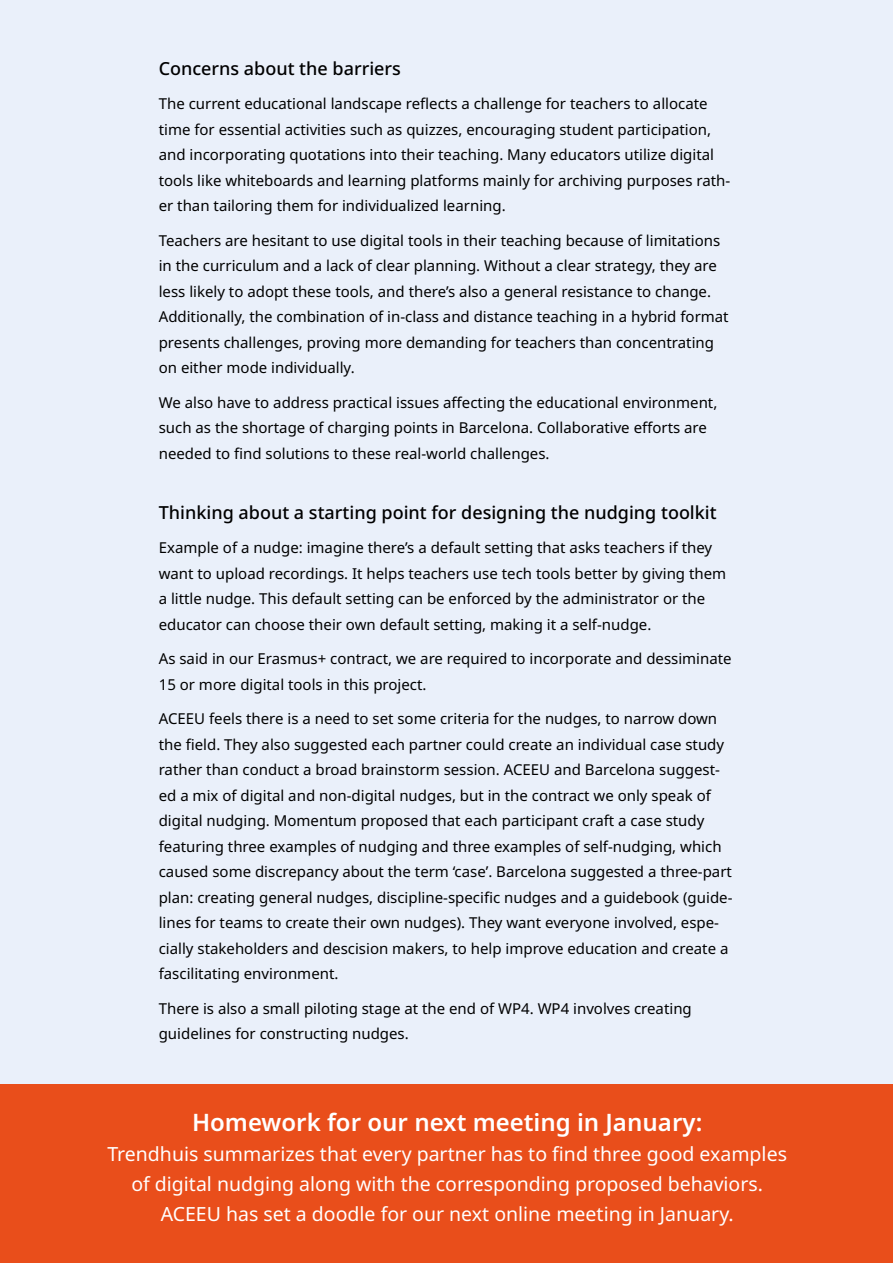
<style>
.page{position:relative;width:893px;height:1263px;background:#eaf0fa}
.page>*{position:absolute;margin:0;border:0;box-sizing:border-box;transform-origin:0 0}
.t1{font:600 24px "Noto Sans";color:#fff}
.t2{font:19.5px/30px "Noto Sans";color:#fff;text-align:center}
.t3{font:500 18px "Noto Sans";color:#000}
.t4{font:15px/25.5px "Noto Sans";color:#000}
</style>
<div class="page">
<div style="left:0;top:1084px;width:893px;height:179px;background:#e94e1b"></div>
<p class="t3" style="left:159px;top:55px;width:244px">Concerns about the barriers</p>
<p class="t4" style="left:159px;top:91px;width:573px">The current educational landscape reflects a challenge for teachers to allocate time for essential activities such as quizzes, encouraging student participation, and incorporating quotations into their teaching. Many educators utilize digital tools like whiteboards and learning platforms mainly for archiving purposes rath&shy;er than tailoring them for individualized learning.</p>
<p class="t4" style="left:159px;top:228px;width:571px">Teachers are hesitant to use digital tools in their teaching because of limitations in the curriculum and a lack of clear planning. Without a clear strategy, they are less likely to adopt these tools, and there’s also a general resistance to change.<br>Additionally, the combination of in-class and distance teaching in a hybrid format presents challenges, proving more demanding for teachers than concentrating on either mode individually.</p>
<p class="t4" style="left:159px;top:390px;width:560px">We also have to address practical issues affecting the educational environment, such as the shortage of charging points in Barcelona. Collaborative efforts are needed to find solutions to these real-world challenges.</p>
<p class="t3" style="left:159px;top:499px;width:559px">Thinking about a starting point for designing the nudging toolkit</p>
<p class="t4" style="left:159px;top:535px;width:569px">Example of a nudge: imagine there’s a default setting that asks teachers if they want to upload recordings. It helps teachers use tech tools better by giving them a little nudge. This default setting can be enforced by the administrator or the educator can choose their own default setting, making it a self-nudge.</p>
<p class="t4" style="left:159px;top:646px;width:574px">As said in our Erasmus+ contract, we are required to incorporate and dessiminate<br>15 or more digital tools in this project.</p>
<p class="t4" style="left:159px;top:706px;width:575px">ACEEU feels there is a need to set some criteria for the nudges, to narrow down the field. They also suggested each partner could create an individual case study rather than conduct a broad brainstorm session. ACEEU and Barcelona suggest&shy;ed a mix of digital and non-digital nudges, but in the contract we only speak of digital nudging. Momentum proposed that each participant craft a case study featuring three examples of nudging and three examples of self-nudging, which caused some discrepancy about the term ‘case’. Barcelona suggested a three-part plan: creating general nudges, discipline-specific nudges and a guidebook (guide&shy;lines for teams to create their own nudges). They want everyone involved, espe&shy;cially stakeholders and descision makers, to help improve education and create a fascilitating environment.</p>
<p class="t4" style="left:159px;top:996px;width:535px">There is also a small piloting stage at the end of WP4. WP4 involves creating guidelines for constructing nudges.</p>
<h1 class="t1" style="left:192px;top:1105px;width:512px">Homework for our next meeting in January:</h1>
<h2 class="t2" style="left:107px;top:1139px;width:681px">Trendhuis summarizes that every partner has to find three good examples of digital nudging along with the corresponding proposed behaviors.<br>ACEEU has set a doodle for our next online meeting in January.</h2>
</div>
